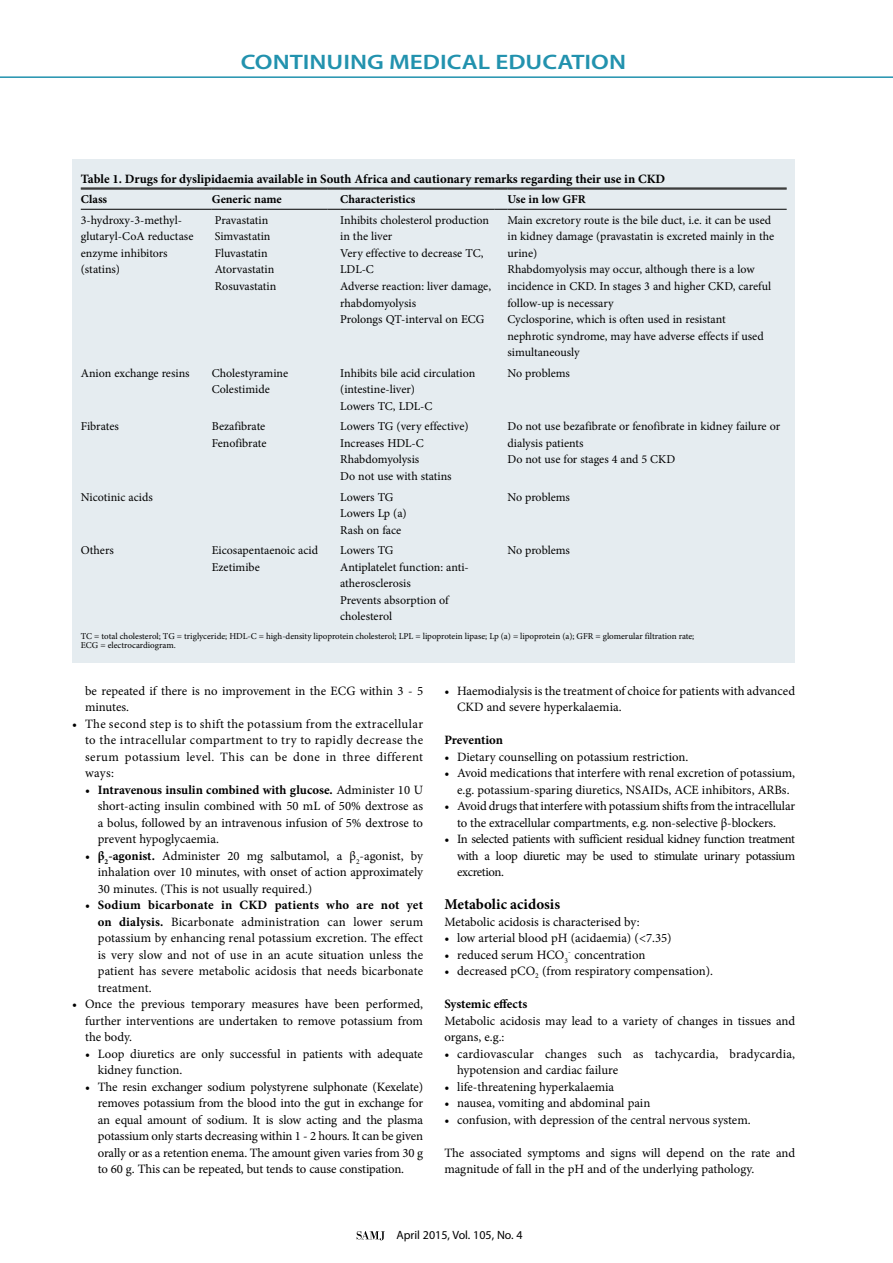
<style>
.page{position:relative;width:893px;height:1263px;background:#fff}
.page>*{position:absolute;margin:0;border:0;box-sizing:border-box;transform-origin:0 0}
.t1{font:600 21px "Myriad Pro";color:#2292ae;scale:1.2 1}
.t2{font:700 15px "Minion Pro";color:#000}
.t3{font:12.75px/16.5px "Minion Pro";color:#000;text-align:justify}
.t4{font:700 12.75px "Minion Pro";color:#000}
.t5{font:12px/16.5px "Minion Pro";color:#000}
.t6{font:700 12px "Minion Pro";color:#000}
.t7{font:12px "Myriad Pro";color:#000}
.t8{font:9px/9px "Minion Pro";color:#000}
.t9{font:7.5px "Minion Pro";color:#000}
.s1{font-weight:700}
</style>
<div class="page">
<hr style="left:0;top:76px;width:893px;height:2px;background:#2292ae">
<svg style="left:357px;top:1231px;width:28px;height:9px"></svg>
<div style="left:72px;top:159px;width:723px;height:503px;background:#e5ecf0"></div>
<hr style="left:81px;top:188px;width:118px;height:1px;background:#000">
<hr style="left:81px;top:189px;width:118px;height:1px;background:#000">
<svg style="left:199px;top:188px;width:13px;height:2px"></svg>
<hr style="left:212px;top:188px;width:115px;height:1px;background:#000">
<hr style="left:212px;top:189px;width:115px;height:1px;background:#000">
<svg style="left:327px;top:188px;width:13px;height:2px"></svg>
<hr style="left:340px;top:188px;width:155px;height:1px;background:#000">
<hr style="left:340px;top:189px;width:155px;height:1px;background:#000">
<svg style="left:495px;top:188px;width:12px;height:2px"></svg>
<hr style="left:507px;top:188px;width:280px;height:1px;background:#000">
<hr style="left:507px;top:189px;width:280px;height:1px;background:#000">
<hr style="left:81px;top:209px;width:118px;height:1px;background:#000">
<svg style="left:199px;top:209px;width:13px;height:1px"></svg>
<hr style="left:212px;top:209px;width:115px;height:1px;background:#000">
<svg style="left:327px;top:209px;width:13px;height:1px"></svg>
<hr style="left:340px;top:209px;width:155px;height:1px;background:#000">
<svg style="left:495px;top:209px;width:12px;height:1px"></svg>
<hr style="left:507px;top:209px;width:280px;height:1px;background:#000">
<h1 class="t1" style="left:241px;top:48px;width:323px">CONTINUING MEDICAL EDUCATION</h1>
<p class="t4" style="left:81px;top:169px;width:586px">Table 1. Drugs for dyslipidaemia available in South Africa and cautionary remarks regarding their use in CKD</p>
<p class="t6" style="left:81px;top:191px;width:28px">Class</p>
<p class="t6" style="left:212px;top:191px;width:72px">Generic name</p>
<p class="t6" style="left:340px;top:191px;width:77px">Characteristics</p>
<p class="t6" style="left:507px;top:191px;width:80px">Use in low GFR</p>
<p class="t5" style="left:81px;top:212px;width:114px">3-hydroxy-3-methyl&shy;glutaryl-CoA reductase enzyme inhibitors (statins)</p>
<p class="t5" style="left:215px;top:212px;width:63px">Pravastatin<br>Simvastatin<br>Fluvastatin<br>Atorvastatin<br>Rosuvastatin</p>
<p class="t5" style="left:340px;top:212px;width:152px">Inhibits cholesterol production in the liver<br>Very effective to decrease TC,<br>LDL-C<br>Adverse reaction: liver damage, rhabdomyolysis<br>Prolongs QT-interval on ECG</p>
<p class="t5" style="left:507px;top:212px;width:268px">Main excretory route is the bile duct, i.e. it can be used in kidney damage (pravastatin is excreted mainly in the urine)<br>Rhabdomyolysis may occur, although there is a low incidence in CKD. In stages 3 and higher CKD, careful follow-up is necessary<br>Cyclosporine, which is often used in resistant nephrotic syndrome, may have adverse effects if used simultaneously</p>
<p class="t5" style="left:81px;top:365px;width:110px">Anion exchange resins</p>
<p class="t5" style="left:212px;top:365px;width:78px">Cholestyramine<br>Colestimide</p>
<p class="t5" style="left:340px;top:365px;width:137px">Inhibits bile acid circulation (intestine-liver)<br>Lowers TC, LDL-C</p>
<p class="t5" style="left:507px;top:365px;width:64px">No problems</p>
<p class="t5" style="left:81px;top:418px;width:40px">Fibrates</p>
<p class="t5" style="left:212px;top:418px;width:56px">Bezafibrate<br>Fenofibrate</p>
<p class="t5" style="left:340px;top:418px;width:130px">Lowers TG (very effective)<br>Increases HDL-C<br>Rhabdomyolysis<br>Do not use with statins</p>
<p class="t5" style="left:507px;top:418px;width:274px">Do not use bezafibrate or fenofibrate in kidney failure or dialysis patients<br>Do not use for stages 4 and 5 CKD</p>
<p class="t5" style="left:81px;top:489px;width:73px">Nicotinic acids</p>
<p class="t5" style="left:340px;top:489px;width:68px">Lowers TG<br>Lowers Lp (a)<br>Rash on face</p>
<p class="t5" style="left:507px;top:489px;width:64px">No problems</p>
<p class="t5" style="left:81px;top:542px;width:34px">Others</p>
<p class="t5" style="left:212px;top:542px;width:108px">Eicosapentaenoic acid<br>Ezetimibe</p>
<p class="t5" style="left:340px;top:542px;width:130px">Lowers TG<br>Antiplatelet function: anti&shy;atherosclerosis<br>Prevents absorption of cholesterol</p>
<p class="t5" style="left:507px;top:542px;width:64px">No problems</p>
<p class="t8" style="left:81px;top:632px;width:615px">TC = total cholesterol; TG = triglyceride; HDL-C = high-density lipoprotein cholesterol; LPL = lipoprotein lipase; Lp (a) = lipoprotein (a); GFR = glomerular filtration rate;<br>ECG = electrocardiogram.</p>
<p class="t3" style="left:85px;top:682px;width:340px">be repeated if there is no improvement in the ECG within 3 - 5 minutes.</p>
<p class="t3" style="left:85px;top:715px;width:340px;text-indent:-13px">• The second step is to shift the potassium from the extracellular to the intracellular compartment to try to rapidly decrease the serum potassium level. This can be done in three different ways:</p>
<p class="t3" style="left:98px;top:781px;width:327px;text-indent:-13px">• <span class="s1">Intravenous insulin combined with glucose.</span> Administer 10 U short-acting insulin combined with 50 mL of 50% dextrose as a bolus, followed by an intravenous infusion of 5% dextrose to prevent hypoglycaemia.</p>
<p class="t3" style="left:98px;top:847px;width:327px;text-indent:-13px">• <span class="s1">β</span><sub>2</sub><span class="s1">-agonist.</span> Administer 20 mg salbutamol, a β<sub>2</sub>-agonist, by inhalation over 10 minutes, with onset of action approximately 30 minutes. (This is not usually required.)</p>
<p class="t3" style="left:98px;top:897px;width:327px;text-indent:-13px">• <span class="s1">Sodium bicarbonate in CKD patients who are not yet on dialysis.</span> Bicarbonate administration can lower serum potassium by enhancing renal potassium excretion. The effect is very slow and not of use in an acute situation unless the patient has severe metabolic acidosis that needs bicarbonate treatment.</p>
<p class="t3" style="left:85px;top:996px;width:340px;text-indent:-13px">• Once the previous temporary measures have been performed, further interventions are undertaken to remove potassium from the body.</p>
<p class="t3" style="left:98px;top:1045px;width:327px;text-indent:-13px">• Loop diuretics are only successful in patients with adequate kidney function.</p>
<p class="t3" style="left:98px;top:1078px;width:327px;text-indent:-13px">• The resin exchanger sodium polystyrene sulphonate (Kexelate) removes potassium from the blood into the gut in exchange for an equal amount of sodium. It is slow acting and the plasma potassium only starts decreasing within 1 - 2 hours. It can be given orally or as a retention enema. The amount given varies from 30 g to 60 g. This can be repeated, but tends to cause constipation.</p>
<p class="t3" style="left:457px;top:682px;width:339px;text-indent:-13px">• Haemodialysis is the treatment of choice for patients with advanced<br>CKD and severe hyperkalaemia.</p>
<p class="t4" style="left:444px;top:731px;width:60px">Prevention</p>
<p class="t3" style="left:444px;top:748px;width:246px">• Dietary counselling on potassium restriction.</p>
<p class="t3" style="left:444px;top:765px;width:352px;text-align:center">• Avoid medications that interfere with renal excretion of potassium, e.g. potassium-sparing diuretics, NSAIDs, ACE inhibitors, ARBs.</p>
<p class="t3" style="left:444px;top:798px;width:352px;text-align:center">• Avoid drugs that interfere with potassium shifts from the intracellular to the extracellular compartments, e.g. non-selective β-blockers.</p>
<p class="t3" style="left:457px;top:831px;width:340px;text-indent:-13px">• In selected patients with sufficient residual kidney function treatment with a loop diuretic may be used to stimulate urinary potassium excretion.</p>
<p class="t2" style="left:444px;top:894px;width:117px">Metabolic acidosis</p>
<p class="t3" style="left:444px;top:913px;width:197px">Metabolic acidosis is characterised by:</p>
<p class="t3" style="left:444px;top:930px;width:229px">• low arterial blood pH (acidaemia) (&lt;7.35)</p>
<p class="t3" style="left:444px;top:946px;width:125px">• reduced serum HCO<sub>3</sub></p>
<p class="t9" style="left:568px;top:947px;width:4px">-</p>
<p class="t3" style="left:574px;top:946px;width:72px">concentration</p>
<p class="t3" style="left:444px;top:963px;width:270px">• decreased pCO<sub>2</sub> (from respiratory compensation).</p>
<p class="t4" style="left:444px;top:995px;width:84px">Systemic effects</p>
<p class="t3" style="left:444px;top:1012px;width:352px">Metabolic acidosis may lead to a variety of changes in tissues and organs, e.g.:</p>
<p class="t3" style="left:457px;top:1045px;width:340px;text-indent:-13px">• cardiovascular changes such as tachycardia, bradycardia, hypotension and cardiac failure</p>
<p class="t3" style="left:444px;top:1078px;width:171px">• life-threatening hyperkalaemia</p>
<p class="t3" style="left:444px;top:1095px;width:207px">• nausea, vomiting and abdominal pain</p>
<p class="t3" style="left:444px;top:1111px;width:308px">• confusion, with depression of the central nervous system.</p>
<p class="t3" style="left:444px;top:1144px;width:352px">The associated symptoms and signs will depend on the rate and magnitude of fall in the pH and of the underlying pathology.</p>
<p class="t7" style="left:396px;top:1228px;width:128px">April 2015, Vol. 105, No. 4</p>
</div>
